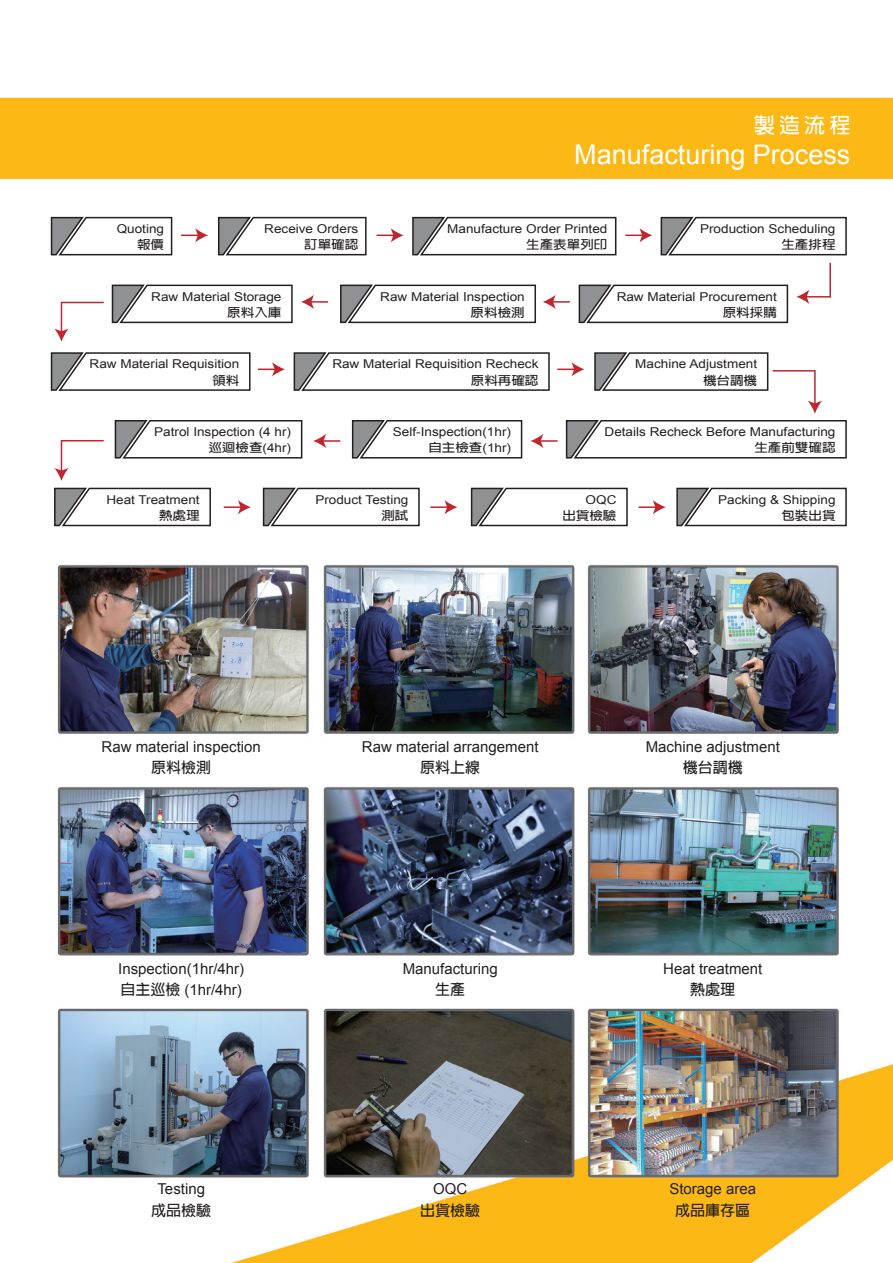
<style>
.page{position:relative;width:893px;height:1263px;background:#fff}
.page>*{position:absolute;margin:0;border:0;box-sizing:border-box;transform-origin:0 0}
.t1{font:27px "Arial";color:#fff}
.t2{font:700 21px "Lin Gothic";color:#fff}
.t3{font:15px "Arial";color:#231f20}
.t4{font:700 15px "Lin Gothic";color:#231f20}
.t5{font:12.15px/16.2px "Arial";color:#231f20;text-align:right;scale:1.11 1}
.t6{font:700 12.15px/16.2px "Lin Gothic";color:#231f20;text-align:right;scale:1.11 1}
.s1{font-family:"Lin Gothic";font-weight:700}
.s2{font-family:"Arial";font-weight:400}
</style>
<div class="page">
<img style="left:0;top:97px;width:893px;height:1166px">
<svg style="left:53px;top:487px;width:159px;height:40px"></svg>
<svg style="left:262px;top:487px;width:158px;height:40px"></svg>
<svg style="left:470px;top:487px;width:158px;height:40px"></svg>
<svg style="left:676px;top:487px;width:171px;height:40px"></svg>
<svg style="left:224px;top:500px;width:27px;height:14px"></svg>
<svg style="left:430px;top:500px;width:27px;height:14px"></svg>
<svg style="left:639px;top:500px;width:27px;height:14px"></svg>
<svg style="left:50px;top:351px;width:797px;height:130px"></svg>
<svg style="left:50px;top:216px;width:797px;height:126px"></svg>
<p class="t2" style="left:754px;top:115px;width:98px">製造流程</p>
<p class="t1" style="left:574px;top:136px;width:278px">Manufacturing Process</p>
<p class="t5" style="left:117px;top:221px;width:44px">Quoting<span class="s1">報價</span></p>
<p class="t5" style="left:264px;top:221px;width:86px">Receive Orders<span class="s1">訂單確認</span></p>
<p class="t5" style="left:447px;top:221px;width:146px">Manufacture Order Printed<span class="s1">生產表單列印</span></p>
<p class="t5" style="left:700px;top:221px;width:124px">Production Scheduling<span class="s1">生產排程</span></p>
<p class="t5" style="left:151px;top:288px;width:119px">Raw Material Storage<span class="s1">原料入庫</span></p>
<p class="t5" style="left:380px;top:288px;width:132px">Raw Material Inspection<span class="s1">原料檢測</span></p>
<p class="t5" style="left:617px;top:288px;width:146px">Raw Material Procurement<span class="s1">原料採購</span></p>
<p class="t5" style="left:90px;top:356px;width:136px">Raw Material Requisition<span class="s1">領料</span></p>
<p class="t5" style="left:332px;top:356px;width:187px">Raw Material Requisition Recheck<span class="s1">原料再確認</span></p>
<p class="t5" style="left:635px;top:356px;width:111px">Machine Adjustment<span class="s1">機台調機</span></p>
<p class="t5" style="left:154px;top:424px;width:125px">Patrol Inspection (4 hr)<span class="s1">巡迴檢查</span>(4hr)</p>
<p class="t5" style="left:393px;top:424px;width:108px">Self-Inspection(1hr)<span class="s1">自主檢查</span>(1hr)</p>
<p class="t5" style="left:605px;top:424px;width:210px">Details Recheck Before Manufacturing<span class="s1">生產前雙確認</span></p>
<p class="t5" style="left:106px;top:491px;width:86px">Heat Treatment<span class="s1">熱處理</span></p>
<p class="t5" style="left:315px;top:491px;width:85px">Product Testing<span class="s1">測試</span></p>
<p class="t6" style="left:562px;top:491px;width:50px"><span class="s2">OQC<br></span>出貨檢驗</p>
<p class="t5" style="left:718px;top:491px;width:107px">Packing &amp; Shipping<span class="s1">包裝出貨</span></p>
<p class="t3" style="left:102px;top:737px;width:161px">Raw material inspection</p>
<p class="t4" style="left:151px;top:760px;width:61px">原料檢測</p>
<p class="t3" style="left:362px;top:737px;width:178px">Raw material arrangement</p>
<p class="t4" style="left:420px;top:760px;width:61px">原料上線</p>
<p class="t3" style="left:646px;top:737px;width:136px">Machine adjustment</p>
<p class="t4" style="left:683px;top:760px;width:61px">機台調機</p>
<p class="t3" style="left:118px;top:959px;width:127px">Inspection(1hr/4hr)</p>
<p class="t3" style="left:121px;top:980px;width:123px"><span class="s1">自主巡檢</span> (1hr/4hr)</p>
<p class="t3" style="left:403px;top:959px;width:97px">Manufacturing</p>
<p class="t4" style="left:435px;top:982px;width:31px">生產</p>
<p class="t3" style="left:663px;top:959px;width:101px">Heat treatment</p>
<p class="t4" style="left:690px;top:982px;width:46px">熱處理</p>
<p class="t3" style="left:157px;top:1179px;width:49px">Testing</p>
<p class="t4" style="left:151px;top:1202px;width:61px">成品檢驗</p>
<p class="t3" style="left:433px;top:1179px;width:36px">OQC</p>
<p class="t4" style="left:420px;top:1202px;width:61px">出貨檢驗</p>
<p class="t3" style="left:669px;top:1179px;width:88px">Storage area</p>
<p class="t4" style="left:675px;top:1202px;width:76px">成品庫存區</p>
</div>
